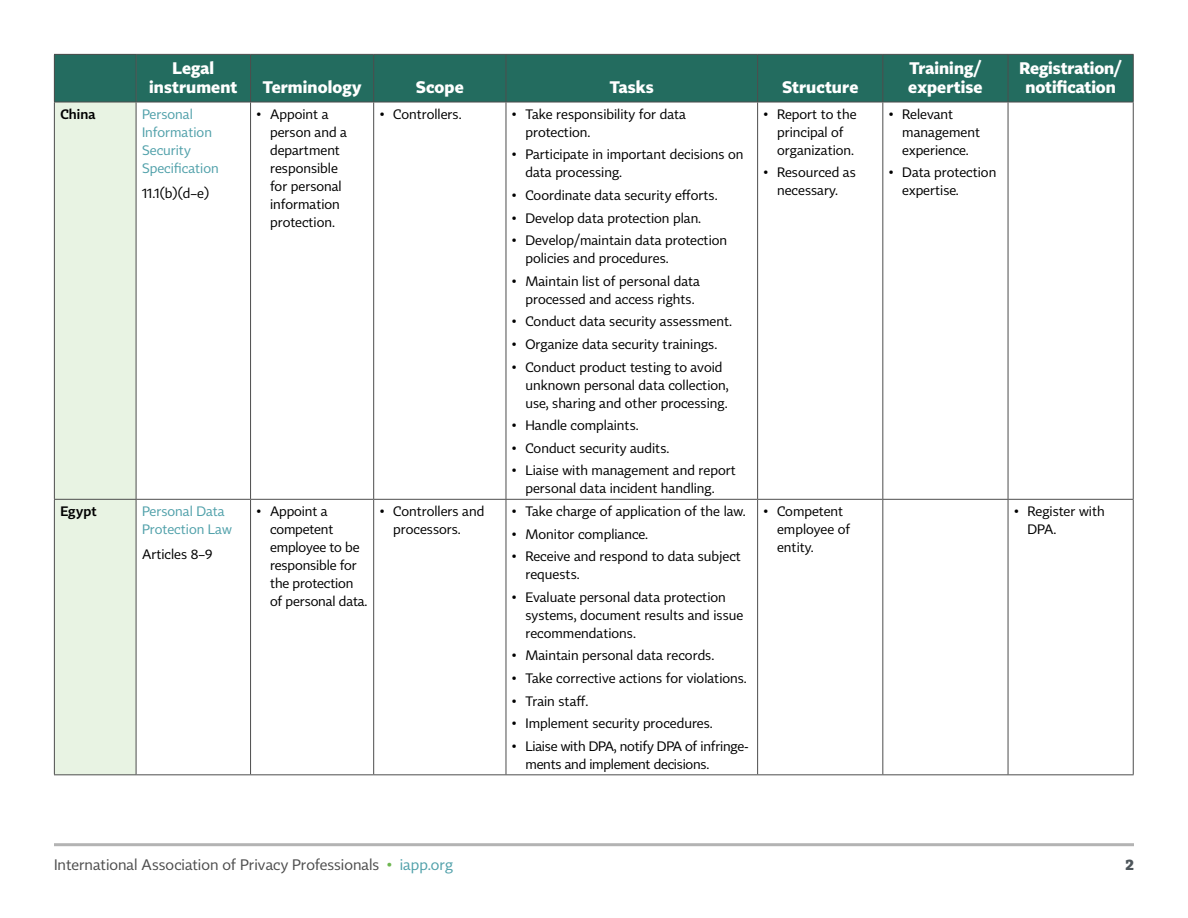
<style>
.page{position:relative;width:1188px;height:918px;background:#fff}
.page>*{position:absolute;margin:0;border:0;box-sizing:border-box;transform-origin:0 0}
.Column_Header{font:700 16.5px/19.8px "Tabac Sans";letter-spacing:.005em;color:#fff;text-align:center}
.t1{font:15px "Tabac Sans";color:#4d4d4d}
.t2{font:700 15px "Tabac Sans";color:#4e565b}
.Table_Body{font:13.5px/18px "Tabac Sans";color:#000}
.Table_Body-2{font:13.5px/18px "Tabac Sans";color:#51a1aa}
.Table_Body-3{font:13.5px/18px "Tabac Sans";letter-spacing:-.02em;color:#000}
.country_name{font:600 13.5px "Tabac Sans";letter-spacing:.01em;color:#000}
.s1{color:#6db650}
.s2{color:#51a1aa}
</style>
<div class="page">
<hr style="left:54px;top:843px;width:1080px;height:3px;background:#b3b3b3">
<div style="left:54px;top:54px;width:82px;height:48px;background:#246c60"></div>
<div style="left:137px;top:55px;width:996px;height:47px;background:#236c5f"></div>
<div style="left:55px;top:103px;width:81px;height:671px;background:#e8f3e3"></div>
<hr style="left:54px;top:102px;width:1px;height:397px;background:#4d4d4d">
<hr style="left:136px;top:102px;width:1px;height:397px;background:#4d4d4d">
<hr style="left:250px;top:102px;width:1px;height:397px;background:#4d4d4d">
<hr style="left:373px;top:102px;width:1px;height:397px;background:#4d4d4d">
<hr style="left:506px;top:102px;width:1px;height:397px;background:#4d4d4d">
<hr style="left:757px;top:102px;width:1px;height:397px;background:#4d4d4d">
<hr style="left:882px;top:102px;width:1px;height:397px;background:#4d4d4d">
<hr style="left:1008px;top:102px;width:1px;height:397px;background:#4d4d4d">
<hr style="left:1133px;top:102px;width:1px;height:397px;background:#4d4d4d">
<hr style="left:54px;top:499px;width:82px;height:1px;background:#4d4d4d">
<hr style="left:54px;top:500px;width:1px;height:274px;background:#4d4d4d">
<hr style="left:136px;top:499px;width:115px;height:1px;background:#4d4d4d">
<hr style="left:136px;top:500px;width:1px;height:274px;background:#4d4d4d">
<hr style="left:251px;top:499px;width:123px;height:1px;background:#4d4d4d">
<hr style="left:250px;top:500px;width:1px;height:274px;background:#4d4d4d">
<hr style="left:374px;top:499px;width:132px;height:1px;background:#4d4d4d">
<hr style="left:373px;top:500px;width:1px;height:274px;background:#4d4d4d">
<hr style="left:506px;top:499px;width:252px;height:1px;background:#4d4d4d">
<hr style="left:506px;top:500px;width:1px;height:274px;background:#4d4d4d">
<hr style="left:758px;top:499px;width:125px;height:1px;background:#4d4d4d">
<hr style="left:757px;top:500px;width:1px;height:274px;background:#4d4d4d">
<hr style="left:883px;top:499px;width:125px;height:1px;background:#4d4d4d">
<hr style="left:882px;top:500px;width:1px;height:274px;background:#4d4d4d">
<hr style="left:1008px;top:499px;width:126px;height:1px;background:#4d4d4d">
<hr style="left:1008px;top:500px;width:1px;height:274px;background:#4d4d4d">
<hr style="left:1133px;top:500px;width:1px;height:274px;background:#4d4d4d">
<hr style="left:54px;top:774px;width:82px;height:1px;background:#4d4d4d">
<hr style="left:136px;top:774px;width:115px;height:1px;background:#4d4d4d">
<hr style="left:251px;top:774px;width:123px;height:1px;background:#4d4d4d">
<hr style="left:374px;top:774px;width:132px;height:1px;background:#4d4d4d">
<hr style="left:506px;top:774px;width:252px;height:1px;background:#4d4d4d">
<hr style="left:758px;top:774px;width:125px;height:1px;background:#4d4d4d">
<hr style="left:883px;top:774px;width:125px;height:1px;background:#4d4d4d">
<hr style="left:1008px;top:774px;width:126px;height:1px;background:#4d4d4d">
<hr style="left:136px;top:54px;width:115px;height:1px;background:#4d4d4d">
<hr style="left:136px;top:55px;width:1px;height:47px;background:#4d4d4d">
<hr style="left:251px;top:54px;width:123px;height:1px;background:#4d4d4d">
<hr style="left:250px;top:55px;width:1px;height:47px;background:#4d4d4d">
<hr style="left:374px;top:54px;width:132px;height:1px;background:#4d4d4d">
<hr style="left:373px;top:55px;width:1px;height:47px;background:#4d4d4d">
<hr style="left:506px;top:54px;width:252px;height:1px;background:#4d4d4d">
<hr style="left:506px;top:55px;width:1px;height:47px;background:#4d4d4d">
<hr style="left:758px;top:54px;width:125px;height:1px;background:#4d4d4d">
<hr style="left:757px;top:55px;width:1px;height:47px;background:#4d4d4d">
<hr style="left:883px;top:54px;width:125px;height:1px;background:#4d4d4d">
<hr style="left:882px;top:55px;width:1px;height:47px;background:#4d4d4d">
<hr style="left:1008px;top:54px;width:126px;height:1px;background:#4d4d4d">
<hr style="left:1008px;top:55px;width:1px;height:47px;background:#4d4d4d">
<hr style="left:1133px;top:55px;width:1px;height:47px;background:#4d4d4d">
<hr style="left:54px;top:102px;width:82px;height:1px;background:#4d4d4d">
<hr style="left:136px;top:102px;width:115px;height:1px;background:#4d4d4d">
<hr style="left:251px;top:102px;width:123px;height:1px;background:#4d4d4d">
<hr style="left:374px;top:102px;width:132px;height:1px;background:#4d4d4d">
<hr style="left:506px;top:102px;width:252px;height:1px;background:#4d4d4d">
<hr style="left:758px;top:102px;width:125px;height:1px;background:#4d4d4d">
<hr style="left:883px;top:102px;width:125px;height:1px;background:#4d4d4d">
<hr style="left:1008px;top:102px;width:126px;height:1px;background:#4d4d4d">
<hr style="left:54px;top:54px;width:82px;height:1px;background:#4d4d4d">
<hr style="left:54px;top:55px;width:1px;height:47px;background:#4d4d4d">
<p class="Column_Header" style="left:149px;top:58px;width:90px">Legal instrument</p>
<p class="Column_Header" style="left:263px;top:78px;width:100px">Terminology</p>
<p class="Column_Header" style="left:416px;top:78px;width:49px">Scope</p>
<p class="Column_Header" style="left:610px;top:78px;width:46px">Tasks</p>
<p class="Column_Header" style="left:782px;top:78px;width:78px">Structure</p>
<p class="Column_Header" style="left:908px;top:58px;width:76px;text-align:left">Training/ expertise</p>
<p class="Column_Header" style="left:1020px;top:58px;width:104px">Registration/ notification</p>
<p class="country_name" style="left:60px;top:106px;width:37px">China</p>
<p class="Table_Body-2" style="left:142px;top:105px;width:78px">Personal<br>Information<br>Security<br>Specification</p>
<p class="Table_Body" style="left:142px;top:184px;width:69px">11.1(b)(d–e)</p>
<p class="Table_Body" style="left:270px;top:105px;width:78px;text-indent:-14px">• Appoint a person and a department responsible for personal information protection.</p>
<p class="Table_Body" style="left:380px;top:105px;width:84px">• Controllers.</p>
<p class="Table_Body" style="left:525px;top:105px;width:162px;text-indent:-14px">• Take responsibility for data protection.</p>
<p class="Table_Body" style="left:525px;top:146px;width:220px;text-indent:-14px">• Participate in important decisions on data processing.</p>
<p class="Table_Body" style="left:512px;top:186px;width:207px">• Coordinate data security efforts.</p>
<p class="Table_Body" style="left:512px;top:209px;width:191px">• Develop data protection plan.</p>
<p class="Table_Body" style="left:525px;top:232px;width:203px;text-indent:-14px">• Develop/maintain data protection policies and procedures.</p>
<p class="Table_Body" style="left:525px;top:272px;width:176px;text-indent:-14px">• Maintain list of personal data processed and access rights.</p>
<p class="Table_Body" style="left:512px;top:313px;width:222px">• Conduct data security assessment.</p>
<p class="Table_Body" style="left:512px;top:335px;width:207px">• Organize data security trainings.</p>
<p class="Table_Body" style="left:525px;top:358px;width:205px;text-indent:-14px">• Conduct product testing to avoid unknown personal data collection, use, sharing and other processing.</p>
<p class="Table_Body" style="left:512px;top:416px;width:128px">• Handle complaints.</p>
<p class="Table_Body" style="left:512px;top:439px;width:159px">• Conduct security audits.</p>
<p class="Table_Body" style="left:512px;top:462px;width:225px;text-align:center">• Liaise with management and report personal data incident handling.</p>
<p class="Table_Body" style="left:777px;top:105px;width:81px;text-indent:-14px">• Report to the principal of organization.</p>
<p class="Table_Body" style="left:764px;top:164px;width:94px;text-align:center">• Resourced as necessary.</p>
<p class="Table_Body" style="left:902px;top:105px;width:79px;text-indent:-14px">• Relevant management experience.</p>
<p class="Table_Body" style="left:902px;top:164px;width:96px;text-indent:-14px">• Data protection expertise.</p>
<p class="country_name" style="left:60px;top:503px;width:38px">Egypt</p>
<p class="Table_Body-2" style="left:142px;top:502px;width:91px">Personal Data<br>Protection Law</p>
<p class="Table_Body" style="left:142px;top:545px;width:72px">Articles 8–9</p>
<p class="Table_Body" style="left:270px;top:502px;width:99px;text-indent:-14px">• Appoint a competent employee to be responsible for the protection of personal data.</p>
<p class="Table_Body" style="left:393px;top:502px;width:93px;text-indent:-14px">• Controllers and processors.</p>
<p class="Table_Body" style="left:512px;top:502px;width:235px">• Take charge of application of the law.</p>
<p class="Table_Body" style="left:512px;top:525px;width:137px">• Monitor compliance.</p>
<p class="Table_Body" style="left:525px;top:548px;width:217px;text-indent:-14px">• Receive and respond to data subject requests.</p>
<p class="Table_Body" style="left:525px;top:588px;width:219px;text-indent:-14px">• Evaluate personal data protection systems, document results and issue recommendations.</p>
<p class="Table_Body" style="left:512px;top:647px;width:204px">• Maintain personal data records.</p>
<p class="Table_Body" style="left:512px;top:669px;width:236px">• Take corrective actions for violations.</p>
<p class="Table_Body" style="left:512px;top:692px;width:78px">• Train staff.</p>
<p class="Table_Body" style="left:512px;top:715px;width:202px">• Implement security procedures.</p>
<p class="Table_Body-3" style="left:525px;top:737px;width:225px;text-indent:-14px">• Liaise with DPA, notify DPA of infringe&shy;ments and implement decisions.</p>
<p class="Table_Body" style="left:777px;top:502px;width:75px;text-indent:-14px">• Competent employee of entity.</p>
<p class="Table_Body" style="left:1028px;top:502px;width:79px;text-indent:-14px">• Register with<br>DPA.</p>
<p class="t1" style="left:54px;top:856px;width:401px">International Association of Privacy Professionals <span class="s1">•</span> <span class="s2">iapp.org</span></p>
<p class="t2" style="left:1126px;top:855px;width:10px">2</p>
</div>
